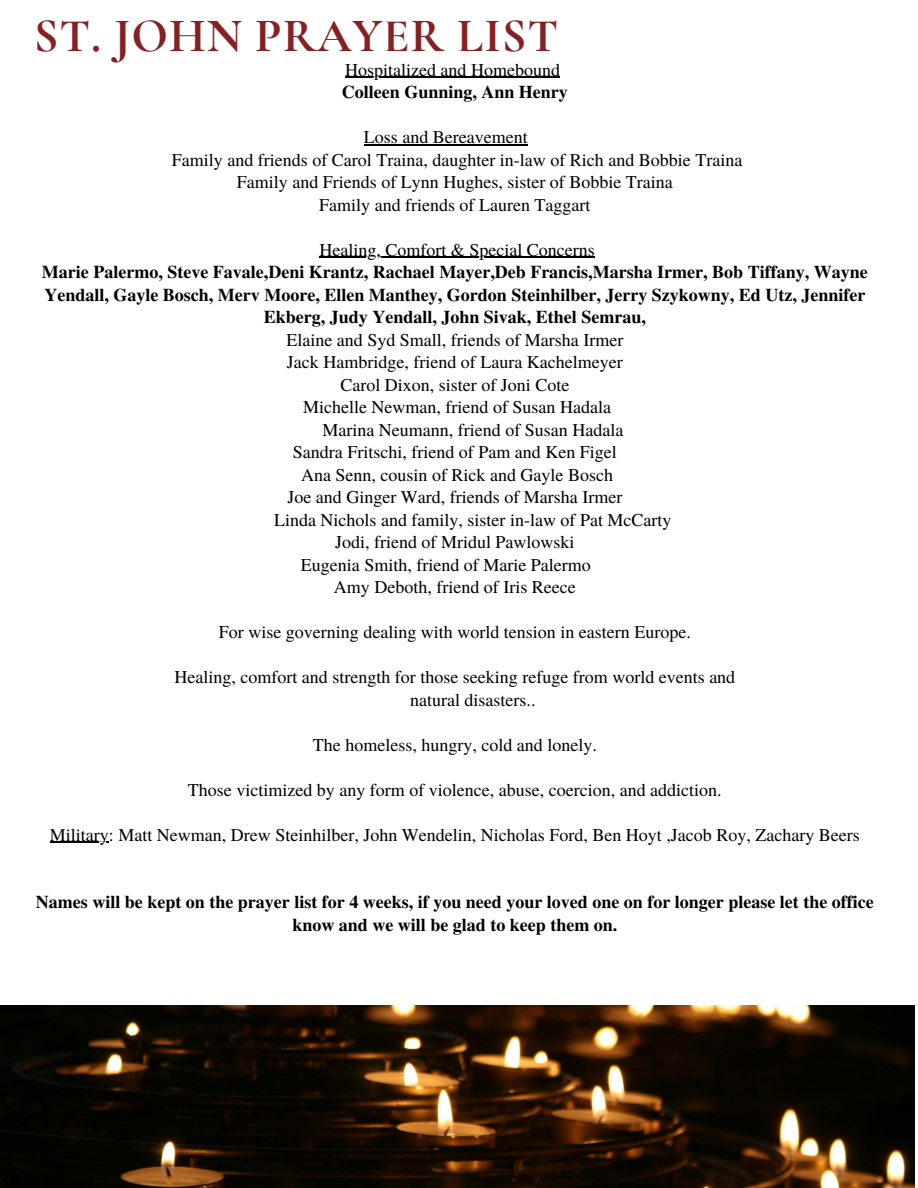
<style>
.page{position:relative;width:918px;height:1188px;background:#fff}
.page>*{position:absolute;margin:0;border:0;box-sizing:border-box;transform-origin:0 0}
.t1{font:700 48px "Cormorant Garamond";letter-spacing:.02em;color:#872023}
.t2{font:18px "Te X Gyre Termes";color:#000}
.t3{font:700 18px/22.5px "Te X Gyre Termes";color:#000;text-align:center}
</style>
<div class="page">
<hr style="left:345px;top:77px;width:215px;height:1px;background:#000">
<hr style="left:364px;top:144px;width:164px;height:2px;background:#000">
<hr style="left:319px;top:257px;width:276px;height:1px;background:#000">
<hr style="left:50px;top:842px;width:59px;height:1px;background:#000">
<img style="left:0;top:1005px;width:914px;height:183px">
<p class="t1" style="left:34px;top:7px;width:526px">ST. JOHN PRAYER LIST</p>
<p class="t2" style="left:345px;top:57px;width:216px">Hospitalized and Homebound</p>
<p class="t3" style="left:342px;top:80px;width:228px">Colleen Gunning, Ann Henry</p>
<p class="t2" style="left:364px;top:124px;width:165px">Loss and Bereavement</p>
<p class="t2" style="left:172px;top:147px;width:572px">Family and friends of Carol Traina, daughter in-law of Rich and Bobbie Traina</p>
<p class="t2" style="left:237px;top:169px;width:437px">Family and Friends of Lynn Hughes, sister of Bobbie Traina</p>
<p class="t2" style="left:319px;top:192px;width:273px">Family and friends of Lauren Taggart</p>
<p class="t2" style="left:319px;top:237px;width:277px">Healing, Comfort &amp; Special Concerns</p>
<p class="t3" style="left:42px;top:260px;width:827px">Marie Palermo, Steve Favale,Deni Krantz, Rachael Mayer,Deb Francis,Marsha Irmer, Bob Tiffany, Wayne<br>Yendall, Gayle Bosch, Merv Moore, Ellen Manthey, Gordon Steinhilber, Jerry Szykowny, Ed Utz, Jennifer<br>Ekberg, Judy Yendall, John Sivak, Ethel Semrau,</p>
<p class="t2" style="left:286px;top:327px;width:338px">Elaine and Syd Small, friends of Marsha Irmer</p>
<p class="t2" style="left:287px;top:349px;width:337px">Jack Hambridge, friend of Laura Kachelmeyer</p>
<p class="t2" style="left:340px;top:372px;width:230px">Carol Dixon, sister of Joni Cote</p>
<p class="t2" style="left:303px;top:394px;width:309px">Michelle Newman, friend of Susan Hadala</p>
<p class="t2" style="left:322px;top:417px;width:302px">Marina Neumann, friend of Susan Hadala</p>
<p class="t2" style="left:293px;top:439px;width:325px">Sandra Fritschi, friend of Pam and Ken Figel</p>
<p class="t2" style="left:301px;top:462px;width:313px">Ana Senn, cousin of Rick and Gayle Bosch</p>
<p class="t2" style="left:287px;top:484px;width:336px">Joe and Ginger Ward, friends of Marsha Irmer</p>
<p class="t2" style="left:274px;top:507px;width:399px">Linda Nichols and family, sister in-law of Pat McCarty</p>
<p class="t2" style="left:335px;top:529px;width:241px">Jodi, friend of Mridul Pawlowski</p>
<p class="t2" style="left:301px;top:552px;width:291px">Eugenia Smith, friend of Marie Palermo</p>
<p class="t2" style="left:334px;top:574px;width:243px">Amy Deboth, friend of Iris Reece</p>
<p class="t2" style="left:219px;top:619px;width:473px">For wise governing dealing with world tension in eastern Europe.</p>
<p class="t2" style="left:174px;top:664px;width:562px">Healing, comfort and strength for those seeking refuge from world events and</p>
<p class="t2" style="left:410px;top:687px;width:127px">natural disasters..</p>
<p class="t2" style="left:313px;top:732px;width:285px">The homeless, hungry, cold and lonely.</p>
<p class="t2" style="left:188px;top:777px;width:535px">Those victimized by any form of violence, abuse, coercion, and addiction.</p>
<p class="t2" style="left:50px;top:822px;width:811px">Military: Matt Newman, Drew Steinhilber, John Wendelin, Nicholas Ford, Ben Hoyt ,Jacob Roy, Zachary Beers</p>
<p class="t3" style="left:36px;top:890px;width:839px">Names will be kept on the prayer list for 4 weeks, if you need your loved one on for longer please let the office know and we will be glad to keep them on.</p>
</div>
